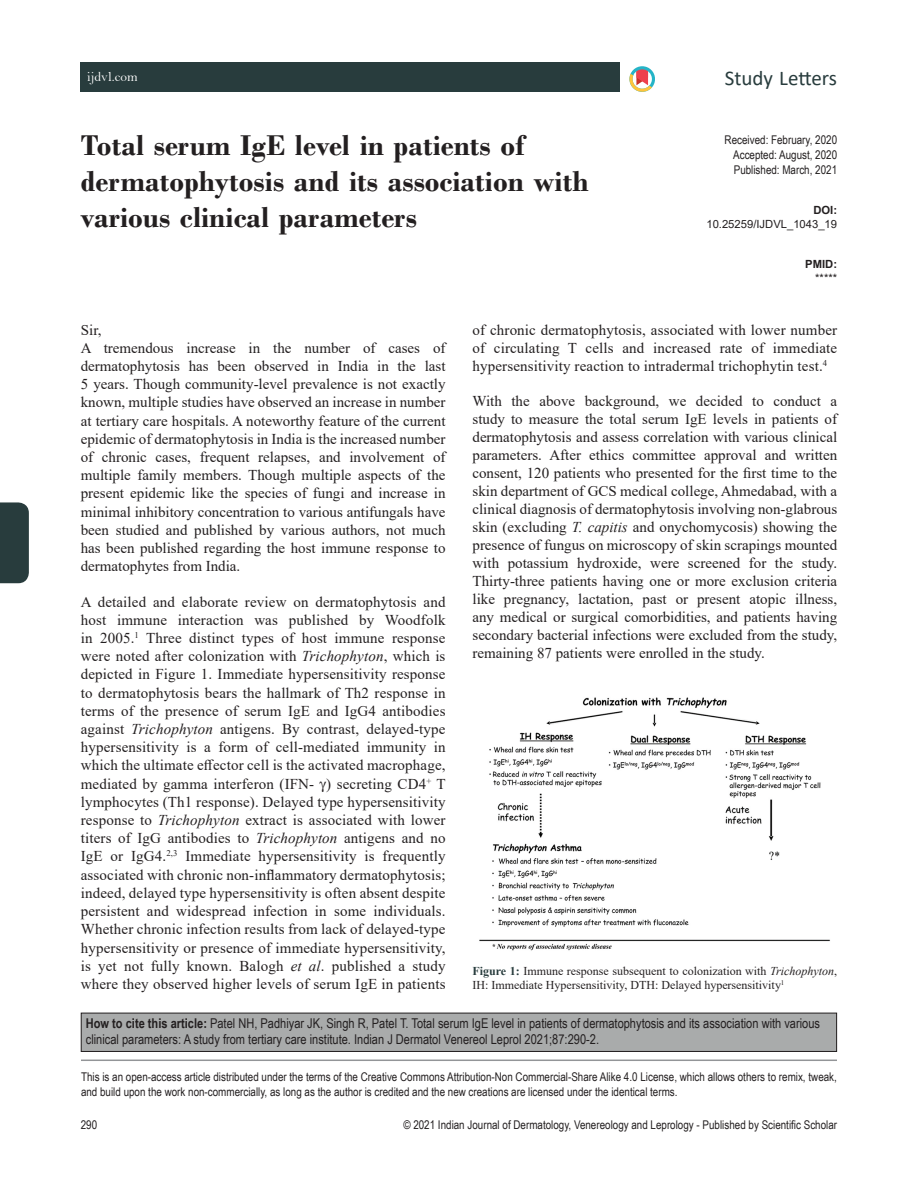
<style>
.page{position:relative;width:918px;height:1188px;background:#fff}
.page>*{position:absolute;margin:0;border:0;box-sizing:border-box;transform-origin:0 0}
.AT{font:700 30px/36px "Bodoni";color:#231f20}
.AH{font:21px "Calibri";color:#283c3d}
.TX{font:15px/18.1px "Times New Roman";color:#231f20;text-align:justify}
.HTC{font:13.5px/16.5px "Arial Narrow";color:#231f20}
.WEB_LINK{font:13.5px "Bell";color:#fff}
.CR{font:12px/15px "Arial Narrow";color:#231f20}
.FGC{font:12px/14.4px "Times New Roman";color:#231f20}
.RF_Verso{font:12px "Arial Narrow";color:#231f20}
.HIS{font:12px/15px "Arial Narrow";color:#231f20;text-align:justify}
.Folio_Verso{font:12px "Arial Narrow";color:#231f20}
.DOI{font:11.25px/14.2px "Arial";color:#231f20;text-align:right}
.DOI-2{font:700 11.25px/14.2px "Arial";color:#231f20;text-align:right}
.s1{font-weight:700}
.s2{font-weight:400}
.s3{font-style:italic}
.s4{font-weight:700;color:#283c3d}
</style>
<div class="page">
<div style="left:0;top:502px;width:29px;height:81px;background:#283c3d"></div>
<img style="left:479px;top:697px;width:351px;height:254px">
<div style="left:81px;top:1013px;width:756px;height:38px;background:#a9abab"></div>
<div style="left:81px;top:1013px;width:756px;height:39px;border:1px solid #231f20"></div>
<hr style="left:81px;top:1060px;width:756px;height:1px;background:#939598">
<div style="left:81px;top:62px;width:539px;height:30px;background:#283c3d"></div>
<svg style="left:629px;top:66px;width:26px;height:26px"></svg>
<p class="WEB_LINK" style="left:87px;top:69px;width:52px">ijdvl.com</p>
<p class="AH" style="left:725px;top:63px;width:114px">Study Letters</p>
<p class="AT" style="left:81px;top:127px;width:509px">Total serum IgE level in patients of dermatophytosis and its association with various clinical parameters</p>
<p class="HIS" style="left:733px;top:132px;width:105px;text-indent:-9px">Received: February, 2020<br>Accepted: August, 2020<br>Published: March, 2021</p>
<p class="DOI" style="left:706px;top:203px;width:132px"><span class="s1">DOI:<br></span>10.25259/IJDVL_1043_19</p>
<p class="DOI-2" style="left:805px;top:257px;width:33px">PMID: <span class="s2">*****</span></p>
<p class="TX" style="left:81px;top:320px;width:22px">Sir,</p>
<p class="TX" style="left:81px;top:338px;width:366px">A tremendous increase in the number of cases of dermatophytosis has been observed in India in the last 5 years. Though community‑level prevalence is not exactly known, multiple studies have observed an increase in number at tertiary care hospitals. A noteworthy feature of the current epidemic of dermatophytosis in India is the increased number of chronic cases, frequent relapses, and involvement of multiple family members. Though multiple aspects of the present epidemic like the species of fungi and increase in minimal inhibitory concentration to various antifungals have been studied and published by various authors, not much has been published regarding the host immune response to dermatophytes from India.</p>
<p class="TX" style="left:81px;top:592px;width:366px">A detailed and elaborate review on dermatophytosis and host immune interaction was published by Woodfolk in 2005.<sup>1</sup> Three distinct types of host immune response were noted after colonization with <span class="s3">Trichophyton</span>, which is depicted in Figure 1. Immediate hypersensitivity response to dermatophytosis bears the hallmark of Th2 response in terms of the presence of serum IgE and IgG4 antibodies against <span class="s3">Trichophyton</span> antigens. By contrast, delayed‑type hypersensitivity is a form of cell‑mediated immunity in which the ultimate effector cell is the activated macrophage, mediated by gamma interferon (IFN‑ ) secreting CD4<sup>+</sup> T lymphocytes (Th1 response). Delayed type hypersensitivity response to <span class="s3">Trichophyton</span> extract is associated with lower titers of IgG antibodies to <span class="s3">Trichophyton</span> antigens and no IgE or IgG4.<sup>2,3</sup> Immediate hypersensitivity is frequently associated with chronic non‑inflammatory dermatophytosis; indeed, delayed type hypersensitivity is often absent despite persistent and widespread infection in some individuals.<br>Whether chronic infection results from lack of delayed‑type hypersensitivity or presence of immediate hypersensitivity, is yet not fully known. Balogh <span class="s3">et al</span>. published a study where they observed higher levels of serum IgE in patients</p>
<p class="TX" style="left:473px;top:320px;width:366px">of chronic dermatophytosis, associated with lower number of circulating T cells and increased rate of immediate hypersensitivity reaction to intradermal trichophytin test.<sup>4</sup></p>
<p class="TX" style="left:473px;top:391px;width:366px">With the above background, we decided to conduct a study to measure the total serum IgE levels in patients of dermatophytosis and assess correlation with various clinical parameters. After ethics committee approval and written consent, 120 patients who presented for the first time to the skin department of GCS medical college, Ahmedabad, with a clinical diagnosis of dermatophytosis involving non‑glabrous skin (excluding <span class="s3">T. capitis</span> and onychomycosis) showing the presence of fungus on microscopy of skin scrapings mounted with potassium hydroxide, were screened for the study.<br>Thirty‑three patients having one or more exclusion criteria like pregnancy, lactation, past or present atopic illness, any medical or surgical comorbidities, and patients having secondary bacterial infections were excluded from the study, remaining 87 patients were enrolled in the study.</p>
<p class="FGC" style="left:473px;top:963px;width:366px"><span class="s4">Figure 1:</span> Immune response subsequent to colonization with <span class="s3">Trichophyton</span>,<br>IH: Immediate Hypersensitivity, DTH: Delayed hypersensitivity<sup>1</sup></p>
<p class="HTC" style="left:86px;top:1014px;width:736px"><span class="s1">How to cite this article:</span> Patel NH, Padhiyar JK, Singh R, Patel T. Total serum IgE level in patients of dermatophytosis and its association with various clinical parameters: A study from tertiary care institute. Indian J Dermatol Venereol Leprol 2021;87:290-2.</p>
<p class="CR" style="left:81px;top:1068px;width:757px">This is an open-access article distributed under the terms of the Creative Commons Attribution-Non Commercial-Share Alike 4.0 License, which allows others to remix, tweak, and build upon the work non-commercially, as long as the author is credited and the new creations are licensed under the identical terms.</p>
<p class="Folio_Verso" style="left:81px;top:1116px;width:18px">290</p>
<p class="RF_Verso" style="left:403px;top:1116px;width:435px">© 2021 Indian Journal of Dermatology, Venereology and Leprology - Published by Scientific Scholar</p>
</div>
